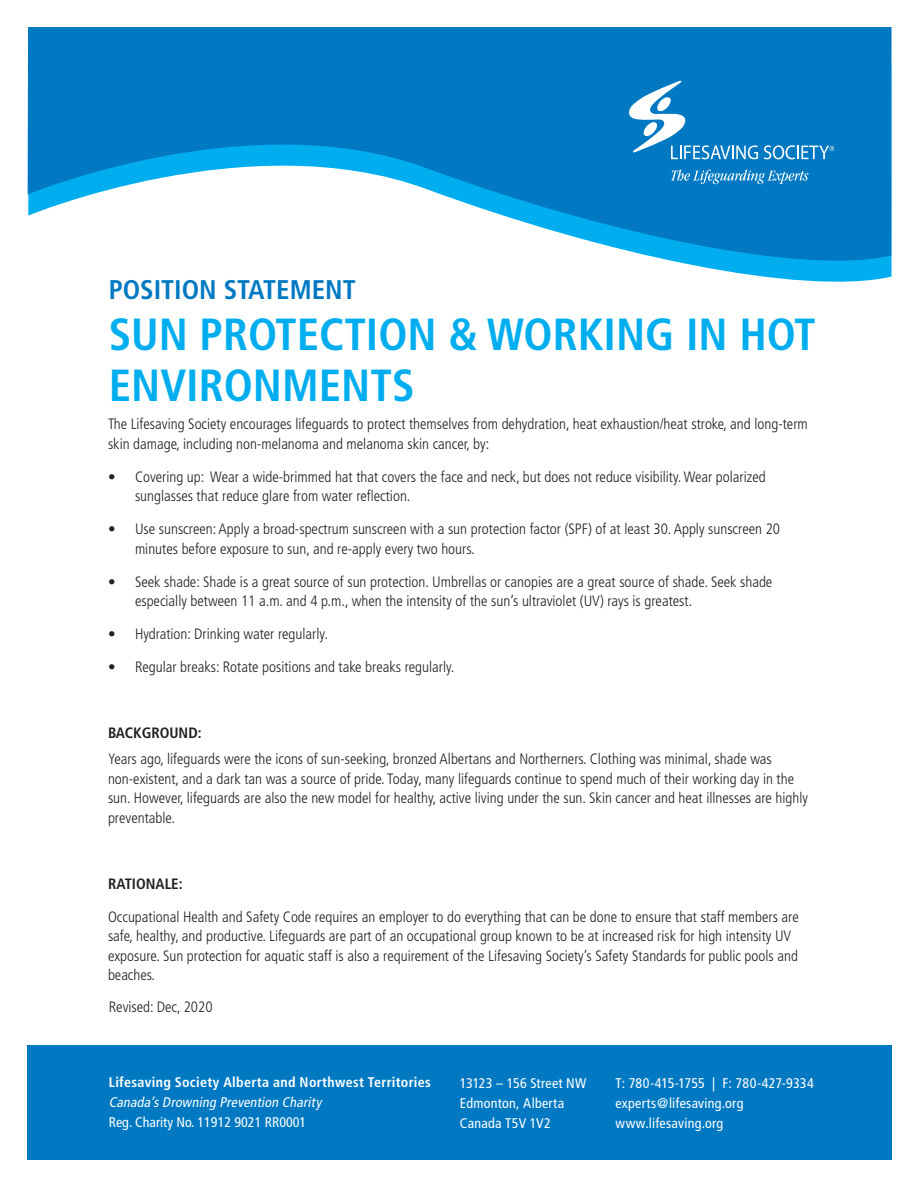
<style>
.page{position:relative;width:918px;height:1188px;background:#fff}
.page>*{position:absolute;margin:0;border:0;box-sizing:border-box;transform-origin:0 0}
.t1{font:700 condensed 45px/51px "Frutiger";color:#00aeef}
.t2{font:700 condensed 27px "Frutiger";color:#0079c2}
.t3{font:300 condensed 15px/19.5px "Frutiger";color:#231f20}
.t4{font:700 condensed 15px "Frutiger";color:#231f20}
.t5{font:condensed 13.95px "Frutiger";letter-spacing:.015em;color:#fff}
.t6{font:700 condensed 13.95px "Frutiger";letter-spacing:.02em;color:#fff}
.t7{font:italic condensed 13.95px "Frutiger";color:#fff}
</style>
<div class="page">
<svg style="left:28px;top:27px;width:864px;height:249px;fill:#0079c2"></svg>
<div style="left:27px;top:1045px;width:865px;height:115px;background:#0079c2"></div>
<svg style="left:626px;top:80px;width:132px;height:79px"></svg>
<svg style="left:764px;top:145px;width:70px;height:14px"></svg>
<svg style="left:671px;top:169px;width:138px;height:15px;background:#3695ce"></svg>
<p class="t2" style="left:109px;top:274px;width:248px">POSITION STATEMENT</p>
<p class="t1" style="left:109px;top:309px;width:708px">SUN PROTECTION &amp; WORKING IN HOT<br>ENVIRONMENTS</p>
<p class="t3" style="left:108px;top:414px;width:701px">The Lifesaving Society encourages lifeguards to protect themselves from dehydration, heat exhaustion/heat stroke, and long-term skin damage, including non-melanoma and melanoma skin cancer, by:</p>
<p class="t3" style="left:135px;top:467px;width:632px;text-indent:-27px">• Covering up: Wear a wide-brimmed hat that covers the face and neck, but does not reduce visibility. Wear polarized sunglasses that reduce glare from water reflection.</p>
<p class="t3" style="left:135px;top:519px;width:647px;text-indent:-27px">• Use sunscreen: Apply a broad-spectrum sunscreen with a sun protection factor (SPF) of at least 30. Apply sunscreen 20 minutes before exposure to sun, and re-apply every two hours.</p>
<p class="t3" style="left:135px;top:572px;width:639px;text-indent:-27px">• Seek shade: Shade is a great source of sun protection. Umbrellas or canopies are a great source of shade. Seek shade especially between 11 a.m. and 4 p.m., when the intensity of the sun’s ultraviolet (UV) rays is greatest.</p>
<p class="t3" style="left:108px;top:624px;width:221px">• Hydration: Drinking water regularly.</p>
<p class="t3" style="left:108px;top:657px;width:348px">• Regular breaks: Rotate positions and take breaks regularly.</p>
<p class="t4" style="left:108px;top:724px;width:95px">BACKGROUND:</p>
<p class="t3" style="left:108px;top:750px;width:702px">Years ago, lifeguards were the icons of sun-seeking, bronzed Albertans and Northerners. Clothing was minimal, shade was non-existent, and a dark tan was a source of pride. Today, many lifeguards continue to spend much of their working day in the sun. However, lifeguards are also the new model for healthy, active living under the sun. Skin cancer and heat illnesses are highly preventable.</p>
<p class="t4" style="left:108px;top:875px;width:76px">RATIONALE:</p>
<p class="t3" style="left:108px;top:907px;width:692px">Occupational Health and Safety Code requires an employer to do everything that can be done to ensure that staff members are safe, healthy, and productive. Lifeguards are part of an occupational group known to be at increased risk for high intensity UV exposure. Sun protection for aquatic staff is also a requirement of the Lifesaving Society’s Safety Standards for public pools and beaches.</p>
<p class="t3" style="left:109px;top:998px;width:105px">Revised: Dec, 2020</p>
<p class="t6" style="left:109px;top:1074px;width:323px">Lifesaving Society Alberta and Northwest Territories</p>
<p class="t7" style="left:109px;top:1094px;width:214px">Canada’s Drowning Prevention Charity</p>
<p class="t5" style="left:109px;top:1114px;width:199px">Reg. Charity No. 11912 9021 RR0001</p>
<p class="t5" style="left:460px;top:1075px;width:128px">13123 – 156 Street NW</p>
<p class="t5" style="left:460px;top:1095px;width:106px">Edmonton, Alberta</p>
<p class="t5" style="left:460px;top:1115px;width:93px">Canada T5V 1V2</p>
<p class="t5" style="left:615px;top:1075px;width:200px">T: 780-415-1755 | F: 780-427-9334</p>
<p class="t5" style="left:615px;top:1095px;width:130px">experts@lifesaving.org</p>
<p class="t5" style="left:615px;top:1115px;width:109px">www.lifesaving.org</p>
</div>
